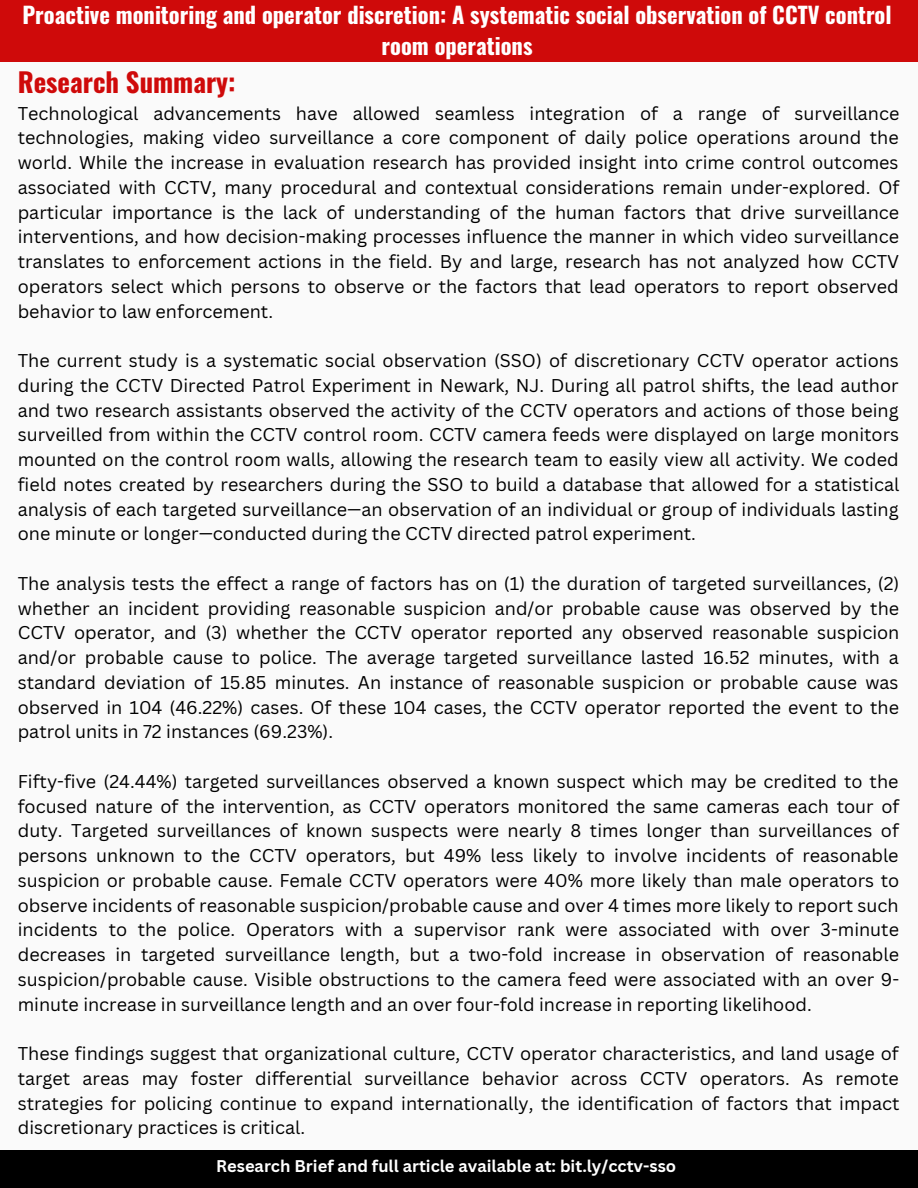
<style>
.page{position:relative;width:918px;height:1188px;background:#fafafa}
.page>*{position:absolute;margin:0;border:0;box-sizing:border-box;transform-origin:0 0}
.t1{font:700 26.7px "Oswald";color:#cf0a0a}
.t2{font:700 22.5px/31.5px "Oswald";color:#fff;text-align:center}
.t3{font:18px/24.8px "Canva Sans";color:#000;text-align:justify}
.t4{font:700 16.5px "Canva Sans";color:#fff}
</style>
<div class="page">
<div style="left:0;top:0;width:918px;height:62px;background:#cf0a0a"></div>
<div style="left:0;top:1150px;width:918px;height:38px;background:#000"></div>
<p class="t2" style="left:22px;top:-2px;width:871px">Proactive monitoring and operator discretion: A systematic social observation of CCTV control room operations</p>
<p class="t1" style="left:18px;top:61px;width:219px">Research Summary:</p>
<p class="t3" style="left:18px;top:100px;width:883px">Technological advancements have allowed seamless integration of a range of surveillance technologies, making video surveillance a core component of daily police operations around the world. While the increase in evaluation research has provided insight into crime control outcomes associated with CCTV, many procedural and contextual considerations remain under-explored. Of particular importance is the lack of understanding of the human factors that drive surveillance interventions, and how decision-making processes influence the manner in which video surveillance translates to enforcement actions in the field. By and large, research has not analyzed how CCTV operators select which persons to observe or the factors that lead operators to report observed behavior to law enforcement.</p>
<p class="t3" style="left:18px;top:348px;width:883px">The current study is a systematic social observation (SSO) of discretionary CCTV operator actions during the CCTV Directed Patrol Experiment in Newark, NJ. During all patrol shifts, the lead author and two research assistants observed the activity of the CCTV operators and actions of those being surveilled from within the CCTV control room. CCTV camera feeds were displayed on large monitors mounted on the control room walls, allowing the research team to easily view all activity. We coded field notes created by researchers during the SSO to build a database that allowed for a statistical analysis of each targeted surveillance—an observation of an individual or group of individuals lasting one minute or longer—conducted during the CCTV directed patrol experiment.</p>
<p class="t3" style="left:18px;top:570px;width:883px">The analysis tests the effect a range of factors has on (1) the duration of targeted surveillances, (2) whether an incident providing reasonable suspicion and/or probable cause was observed by the CCTV operator, and (3) whether the CCTV operator reported any observed reasonable suspicion and/or probable cause to police. The average targeted surveillance lasted 16.52 minutes, with a standard deviation of 15.85 minutes. An instance of reasonable suspicion or probable cause was observed in 104 (46.22%) cases. Of these 104 cases, the CCTV operator reported the event to the patrol units in 72 instances (69.23%).</p>
<p class="t3" style="left:18px;top:768px;width:883px">Fifty-five (24.44%) targeted surveillances observed a known suspect which may be credited to the focused nature of the intervention, as CCTV operators monitored the same cameras each tour of duty. Targeted surveillances of known suspects were nearly 8 times longer than surveillances of persons unknown to the CCTV operators, but 49% less likely to involve incidents of reasonable suspicion or probable cause. Female CCTV operators were 40% more likely than male operators to observe incidents of reasonable suspicion/probable cause and over 4 times more likely to report such incidents to the police. Operators with a supervisor rank were associated with over 3-minute decreases in targeted surveillance length, but a two-fold increase in observation of reasonable suspicion/probable cause. Visible obstructions to the camera feed were associated with an over 9- minute increase in surveillance length and an over four-fold increase in reporting likelihood.</p>
<p class="t3" style="left:18px;top:1041px;width:883px">These findings suggest that organizational culture, CCTV operator characteristics, and land usage of target areas may foster differential surveillance behavior across CCTV operators. As remote strategies for policing continue to expand internationally, the identification of factors that impact discretionary practices is critical.</p>
<p class="t4" style="left:216px;top:1154px;width:462px">Research Brief and full article available at: bit.ly/cctv-sso</p>
</div>
